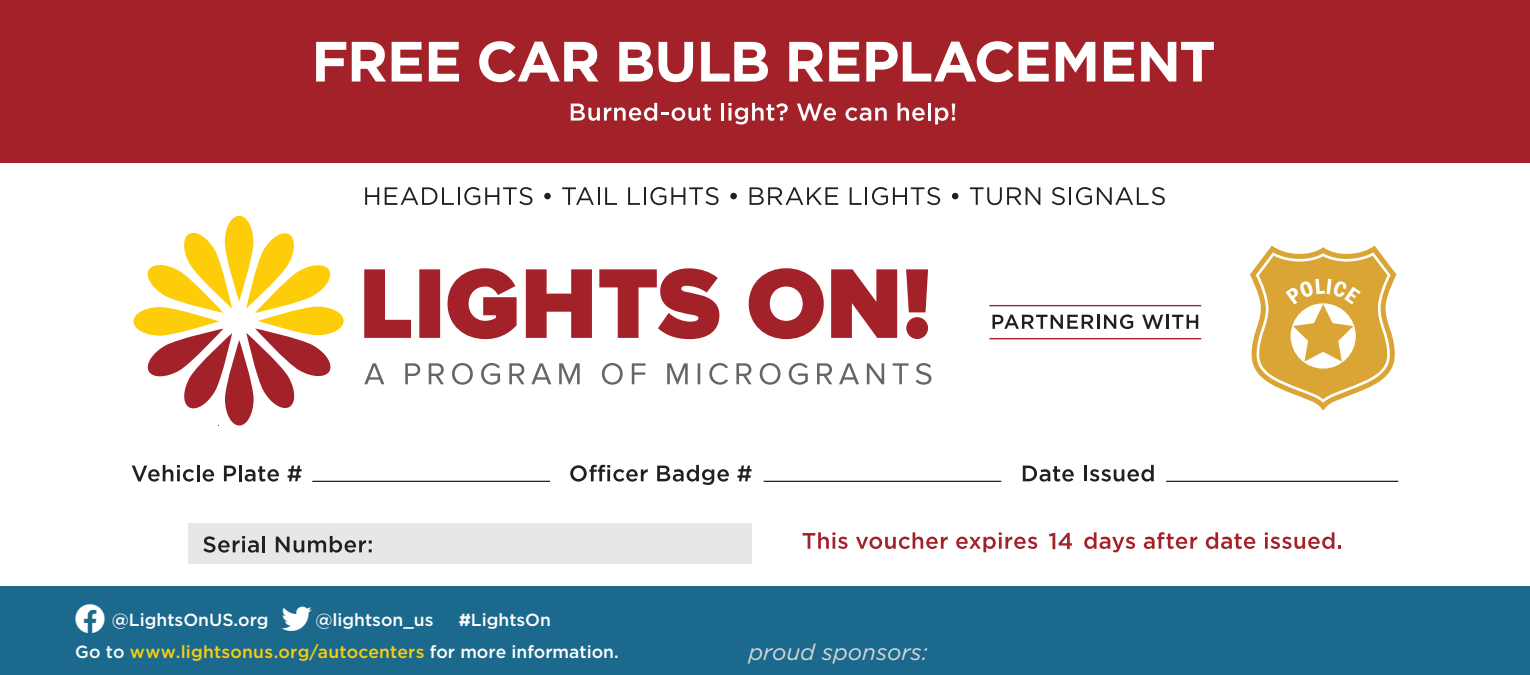
<style>
.page{position:relative;width:1530px;height:675px;background:#fff}
.page>*{position:absolute;margin:0;border:0;box-sizing:border-box;transform-origin:0 0}
.t1{font:italic 22.5px "Gotham";color:#d7d7d7}
.t2{font:500 17.5px "Gotham";letter-spacing:.005em;color:#fdcd09}
.t3{font:500 17.5px "Gotham";color:#fff}
.s1{font-weight:700}
.s2{color:#fff}
</style>
<div class="page">
<div style="left:0;top:0;width:1530px;height:162px;background:#a32229"></div>
<div style="left:0;top:587px;width:1530px;height:88px;background:#1b698c"></div>
<svg style="left:316px;top:42px;width:30px;height:40px"></svg>
<svg style="left:352px;top:42px;width:34px;height:40px"></svg>
<svg style="left:392px;top:42px;width:30px;height:40px"></svg>
<svg style="left:429px;top:42px;width:30px;height:40px"></svg>
<svg style="left:479px;top:41px;width:119px;height:41px"></svg>
<svg style="left:619px;top:42px;width:34px;height:40px"></svg>
<svg style="left:659px;top:42px;width:34px;height:40px"></svg>
<svg style="left:701px;top:42px;width:67px;height:40px"></svg>
<svg style="left:789px;top:42px;width:70px;height:40px"></svg>
<svg style="left:866px;top:41px;width:147px;height:41px"></svg>
<svg style="left:1019px;top:42px;width:30px;height:40px"></svg>
<svg style="left:1056px;top:42px;width:39px;height:40px"></svg>
<svg style="left:1104px;top:42px;width:30px;height:40px"></svg>
<svg style="left:1141px;top:42px;width:73px;height:40px"></svg>
<svg style="left:571px;top:103px;width:140px;height:18px"></svg>
<hr style="left:721px;top:103px;width:3px;height:18px;background:#fff">
<svg style="left:728px;top:103px;width:60px;height:21px"></svg>
<svg style="left:797px;top:104px;width:39px;height:17px"></svg>
<svg style="left:846px;top:107px;width:41px;height:14px"></svg>
<svg style="left:898px;top:103px;width:27px;height:18px"></svg>
<hr style="left:928px;top:103px;width:3px;height:18px;background:#fff">
<svg style="left:935px;top:104px;width:20px;height:20px"></svg>
<div style="left:189px;top:523px;width:563px;height:41px;background:#e6e7e9"></div>
<svg style="left:203px;top:536px;width:56px;height:17px"></svg>
<hr style="left:262px;top:536px;width:3px;height:16px;background:#231f20">
<svg style="left:276px;top:536px;width:96px;height:17px"></svg>
<svg style="left:803px;top:532px;width:45px;height:17px"></svg>
<svg style="left:856px;top:532px;width:92px;height:17px"></svg>
<svg style="left:956px;top:532px;width:81px;height:20px"></svg>
<svg style="left:1084px;top:532px;width:51px;height:20px"></svg>
<svg style="left:1144px;top:532px;width:53px;height:17px"></svg>
<svg style="left:1206px;top:532px;width:49px;height:17px"></svg>
<svg style="left:1265px;top:532px;width:76px;height:17px"></svg>
<svg style="left:132px;top:465px;width:82px;height:17px"></svg>
<svg style="left:224px;top:466px;width:12px;height:15px"></svg>
<hr style="left:239px;top:465px;width:3px;height:16px;background:#231f20">
<svg style="left:245px;top:466px;width:34px;height:16px"></svg>
<svg style="left:288px;top:466px;width:14px;height:15px"></svg>
<svg style="left:570px;top:465px;width:78px;height:17px"></svg>
<svg style="left:657px;top:465px;width:72px;height:20px"></svg>
<svg style="left:738px;top:466px;width:14px;height:15px"></svg>
<hr style="left:312px;top:481px;width:238px;height:1px;background:#231f20">
<svg style="left:1023px;top:466px;width:51px;height:16px"></svg>
<hr style="left:1084px;top:466px;width:3px;height:15px;background:#231f20">
<svg style="left:1090px;top:465px;width:64px;height:17px"></svg>
<hr style="left:1166px;top:481px;width:232px;height:1px;background:#231f20">
<hr style="left:764px;top:481px;width:237px;height:1px;background:#231f20">
<svg style="left:364px;top:363px;width:567px;height:22px"></svg>
<svg style="left:364px;top:268px;width:564px;height:71px"></svg>
<svg style="left:133px;top:216px;width:211px;height:210px"></svg>
<svg style="left:993px;top:315px;width:101px;height:14px"></svg>
<hr style="left:1097px;top:315px;width:3px;height:14px;background:#231f20">
<svg style="left:1104px;top:314px;width:29px;height:15px"></svg>
<svg style="left:1142px;top:315px;width:21px;height:14px"></svg>
<hr style="left:1166px;top:315px;width:3px;height:14px;background:#231f20">
<svg style="left:1172px;top:315px;width:26px;height:14px"></svg>
<hr style="left:989px;top:338px;width:212px;height:1px;background:#a32229">
<hr style="left:989px;top:305px;width:212px;height:1px;background:#a32229">
<svg style="left:1250px;top:246px;width:147px;height:165px"></svg>
<svg style="left:365px;top:187px;width:14px;height:18px"></svg>
<svg style="left:385px;top:187px;width:147px;height:18px"></svg>
<div style="left:544px;top:193px;width:7px;height:6px;background:#231f20;border-radius:3px"></div>
<svg style="left:562px;top:187px;width:55px;height:18px"></svg>
<svg style="left:628px;top:187px;width:91px;height:18px"></svg>
<div style="left:730px;top:193px;width:7px;height:6px;background:#231f20;border-radius:3px"></div>
<svg style="left:750px;top:187px;width:88px;height:18px"></svg>
<svg style="left:850px;top:187px;width:90px;height:18px"></svg>
<svg style="left:952px;top:193px;width:6px;height:6px"></svg>
<svg style="left:970px;top:187px;width:70px;height:18px"></svg>
<svg style="left:1052px;top:187px;width:113px;height:18px"></svg>
<svg style="left:1049px;top:533px;width:23px;height:16px"></svg>
<p class="t3" style="left:112px;top:608px;width:158px">@LightsOnUS.org</p>
<p class="t3" style="left:315px;top:608px;width:120px">@lightson_us</p>
<p class="t3" style="left:459px;top:608px;width:94px"><span class="s1">#</span>LightsOn</p>
<p class="t2" style="left:75px;top:640px;width:545px"><span class="s2">Go to</span> www.lightsonus.org/autocenters <span class="s2">for more information.</span></p>
<p class="t1" style="left:748px;top:638px;width:181px">proud sponsors:</p>
</div>
